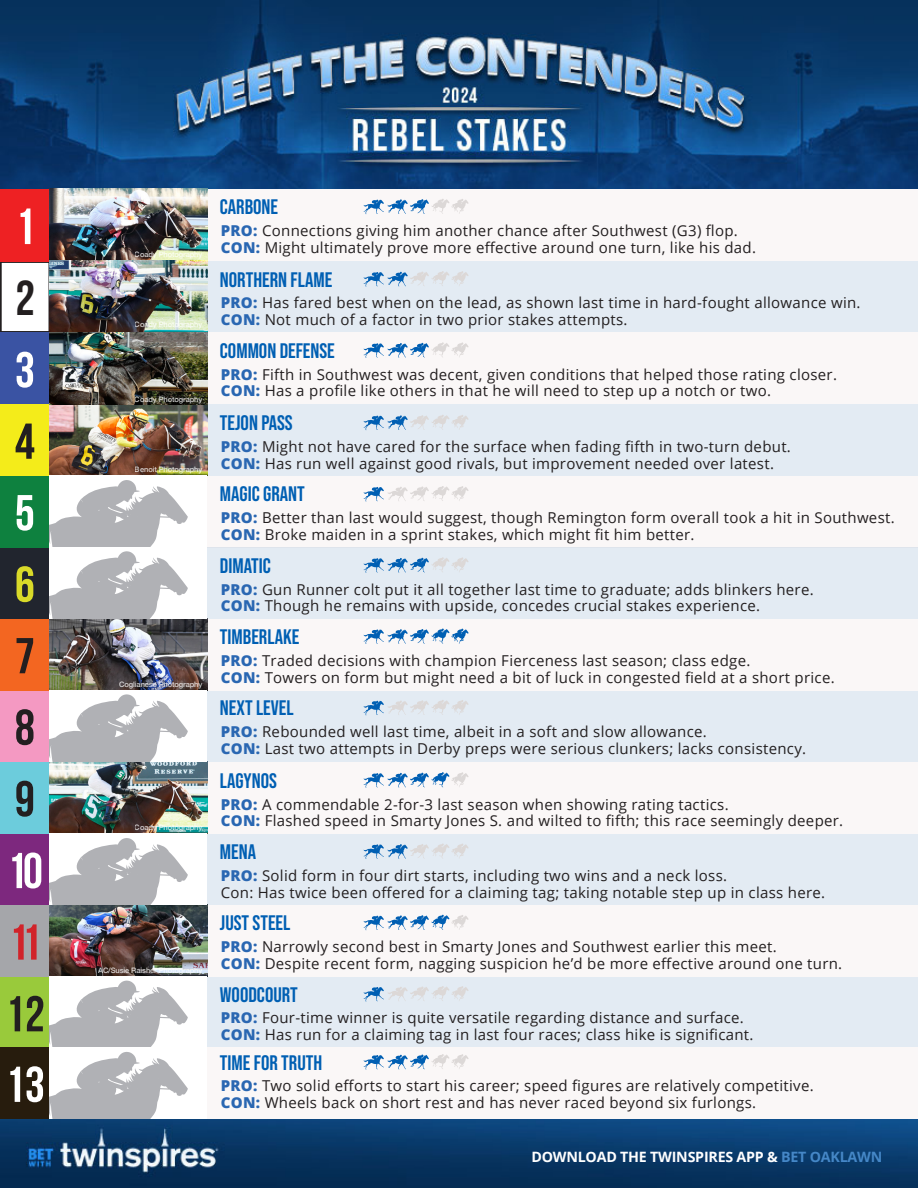
<style>
.page{position:relative;width:918px;height:1188px;background:#fff}
.page>*{position:absolute;margin:0;border:0;box-sizing:border-box;transform-origin:0 0}
.t1{font:700 50.85px "Bebas Neue";color:#fff}
.t2{font:700 50.25px "Bebas Neue";color:#231f20}
.t3{font:700 50.25px "Bebas Neue";color:#fff}
.t4{font:700 50.25px "Bebas Neue";color:#d1232a}
.t5{font:700 50.25px "Bebas Neue";color:#f4ec1a}
.t6{font:700 49.2px "Bebas Neue";color:#231f20}
.t7{font:700 21px "Bebas Neue Pro";color:#005fb3}
.t8{font:15px "Open Sans";letter-spacing:.02em;color:#231f20}
.t9{font:700 14.25px "Open Sans";letter-spacing:-.015em;color:#fff}
.t10{font:500 7.5px "Helvetica Neue";letter-spacing:-.015em;color:#fff}
.s1{font-weight:800;color:#2a67b2}
.s2{color:#4587c7}
</style>
<div class="page">
<img style="left:0;top:1119px;width:918px;height:69px">
<div style="left:0;top:261px;width:918px;height:72px;background:#e3ebf3"></div>
<div style="left:0;top:404px;width:918px;height:72px;background:#e3ebf3"></div>
<div style="left:0;top:690px;width:918px;height:72px;background:#e3ebf3"></div>
<div style="left:0;top:834px;width:918px;height:71px;background:#e3ebf3"></div>
<div style="left:0;top:977px;width:918px;height:71px;background:#e3ebf3"></div>
<div style="left:1px;top:262px;width:48px;height:70px;background:#fff"></div>
<div style="left:0;top:261px;width:50px;height:72px;border:2px solid #231f20"></div>
<div style="left:0;top:404px;width:50px;height:72px;background:#f4ec1a"></div>
<div style="left:0;top:690px;width:50px;height:72px;background:#f499c2"></div>
<div style="left:0;top:834px;width:50px;height:71px;background:#7d287e"></div>
<div style="left:0;top:977px;width:50px;height:71px;background:#99ca3b"></div>
<img style="left:0;top:0;width:918px;height:189px">
<div style="left:0;top:190px;width:918px;height:71px;background:#faf7f7"></div>
<div style="left:0;top:476px;width:918px;height:71px;background:#faf7f7"></div>
<div style="left:0;top:333px;width:918px;height:71px;background:#faf7f7"></div>
<div style="left:0;top:619px;width:918px;height:71px;background:#faf7f7"></div>
<div style="left:0;top:762px;width:918px;height:71px;background:#faf7f7"></div>
<div style="left:0;top:905px;width:918px;height:72px;background:#faf7f7"></div>
<div style="left:0;top:547px;width:918px;height:72px;background:#e3ebf3"></div>
<div style="left:0;top:762px;width:50px;height:71px;background:#6cccdc"></div>
<div style="left:0;top:905px;width:50px;height:72px;background:#a5a6aa"></div>
<div style="left:0;top:619px;width:50px;height:71px;background:#f36621"></div>
<div style="left:0;top:476px;width:50px;height:71px;background:#0e813f"></div>
<div style="left:0;top:333px;width:50px;height:71px;background:#3a53a3"></div>
<div style="left:0;top:189px;width:50px;height:72px;background:#ee2123"></div>
<img style="left:50px;top:189px;width:157px;height:286px">
<img style="left:50px;top:618px;width:157px;height:72px">
<img style="left:50px;top:761px;width:157px;height:72px">
<img style="left:50px;top:905px;width:157px;height:71px">
<svg style="left:363px;top:199px;width:105px;height:15px"></svg>
<svg style="left:363px;top:271px;width:106px;height:15px"></svg>
<svg style="left:363px;top:342px;width:106px;height:16px"></svg>
<svg style="left:363px;top:415px;width:105px;height:15px"></svg>
<svg style="left:363px;top:486px;width:106px;height:15px"></svg>
<svg style="left:363px;top:557px;width:106px;height:16px;background:#b7cee3"></svg>
<svg style="left:363px;top:629px;width:106px;height:15px"></svg>
<svg style="left:363px;top:700px;width:106px;height:15px"></svg>
<svg style="left:363px;top:772px;width:106px;height:16px"></svg>
<svg style="left:363px;top:843px;width:106px;height:16px"></svg>
<svg style="left:363px;top:915px;width:106px;height:15px"></svg>
<svg style="left:363px;top:986px;width:106px;height:15px"></svg>
<div style="left:50px;top:476px;width:157px;height:71px;background:#fff"></div>
<div style="left:50px;top:547px;width:157px;height:71px;background:#fff"></div>
<svg style="left:50px;top:480px;width:138px;height:138px"></svg>
<div style="left:50px;top:690px;width:157px;height:71px;background:#fff"></div>
<svg style="left:50px;top:694px;width:138px;height:67px"></svg>
<div style="left:50px;top:834px;width:157px;height:71px;background:#fff"></div>
<svg style="left:50px;top:838px;width:138px;height:67px"></svg>
<div style="left:50px;top:976px;width:157px;height:71px;background:#fff"></div>
<div style="left:0;top:1048px;width:918px;height:71px;background:#faf7f7"></div>
<div style="left:0;top:1047px;width:50px;height:72px;background:#271c0d"></div>
<svg style="left:363px;top:1054px;width:106px;height:15px"></svg>
<div style="left:50px;top:1048px;width:157px;height:71px;background:#fff"></div>
<svg style="left:50px;top:981px;width:138px;height:138px"></svg>
<p class="t1" style="left:15px;top:199px;width:22px">1</p>
<p class="t6" style="left:15px;top:271px;width:21px">2</p>
<p class="t3" style="left:15px;top:342px;width:21px">3</p>
<p class="t2" style="left:15px;top:414px;width:21px">4</p>
<p class="t3" style="left:15px;top:485px;width:21px">5</p>
<p class="t5" style="left:15px;top:557px;width:21px">6</p>
<p class="t2" style="left:15px;top:628px;width:21px">7</p>
<p class="t2" style="left:15px;top:700px;width:21px">8</p>
<p class="t2" style="left:15px;top:771px;width:21px">9</p>
<p class="t3" style="left:7px;top:843px;width:38px">10</p>
<p class="t4" style="left:8px;top:915px;width:34px">11</p>
<p class="t2" style="left:5px;top:986px;width:41px">12</p>
<p class="t3" style="left:5px;top:1057px;width:41px">13</p>
<p class="t10" style="left:135px;top:248px;width:69px">Coady Photography</p>
<p class="t10" style="left:135px;top:319px;width:69px">Coady Photography</p>
<p class="t10" style="left:135px;top:393px;width:69px">Coady Photography</p>
<p class="t10" style="left:135px;top:463px;width:69px">Benoit Photography</p>
<p class="t10" style="left:119px;top:678px;width:85px">Coglianese Photography</p>
<p class="t10" style="left:135px;top:822px;width:69px">Coady Photography</p>
<p class="t10" style="left:98px;top:964px;width:106px">AC/Susie Raisher Photography</p>
<p class="t7" style="left:220px;top:195px;width:60px">CARBONE</p>
<p class="t8" style="left:221px;top:220px;width:519px"><span class="s1">PRO:</span> Connections giving him another chance after Southwest (G3) flop.</p>
<p class="t8" style="left:221px;top:237px;width:537px"><span class="s1">CON:</span> Might ultimately prove more effective around one turn, like his dad.</p>
<p class="t7" style="left:220px;top:267px;width:114px">NORTHERN FLAME</p>
<p class="t8" style="left:221px;top:293px;width:641px"><span class="s1">PRO:</span> Has fared best when on the lead, as shown last time in hard-fought allowance win.</p>
<p class="t8" style="left:221px;top:309px;width:408px"><span class="s1">CON:</span> Not much of a factor in two prior stakes attempts.</p>
<p class="t8" style="left:221px;top:364px;width:618px"><span class="s1">PRO:</span> Fifth in Southwest was decent, given conditions that helped those rating closer.</p>
<p class="t8" style="left:221px;top:381px;width:552px"><span class="s1">CON:</span> Has a profile like others in that he will need to step up a notch or two.</p>
<p class="t7" style="left:220px;top:339px;width:116px">COMMON DEFENSE</p>
<p class="t7" style="left:220px;top:411px;width:74px">TEJON PASS</p>
<p class="t8" style="left:221px;top:436px;width:572px"><span class="s1">PRO:</span> Might not have cared for the surface when fading fifth in two-turn debut.</p>
<p class="t8" style="left:221px;top:453px;width:555px"><span class="s1">CON:</span> Has run well against good rivals, but improvement needed over latest.</p>
<p class="t8" style="left:221px;top:508px;width:675px"><span class="s1">PRO:</span> Better than last would suggest, though Remington form overall took a hit in Southwest.</p>
<p class="t8" style="left:221px;top:524px;width:475px"><span class="s1">CON:</span> Broke maiden in a sprint stakes, which might fit him better.</p>
<p class="t8" style="left:221px;top:579px;width:595px"><span class="s1">PRO:</span> Gun Runner colt put it all together last time to graduate; adds blinkers here.</p>
<p class="t8" style="left:221px;top:596px;width:541px"><span class="s1">CON:</span> Though he remains with upside, concedes crucial stakes experience.</p>
<p class="t8" style="left:221px;top:650px;width:531px"><span class="s1">PRO:</span> Traded decisions with champion Fierceness last season; class edge.</p>
<p class="t8" style="left:221px;top:667px;width:615px"><span class="s1">CON:</span> Towers on form but might need a bit of luck in congested field at a short price.</p>
<p class="t8" style="left:221px;top:721px;width:488px"><span class="s1">PRO:</span> Rebounded well last time, albeit in a soft and slow allowance.</p>
<p class="t8" style="left:221px;top:738px;width:587px"><span class="s1">CON:</span> Last two attempts in Derby preps were serious clunkers; lacks consistency.</p>
<p class="t7" style="left:220px;top:482px;width:86px">MAGIC GRANT</p>
<p class="t7" style="left:220px;top:553px;width:52px">DIMATIC</p>
<p class="t7" style="left:220px;top:625px;width:81px">TIMBERLAKE</p>
<p class="t7" style="left:220px;top:696px;width:75px">NEXT LEVEL</p>
<p class="t7" style="left:220px;top:768px;width:58px">LAGYNOS</p>
<p class="t8" style="left:221px;top:794px;width:509px"><span class="s1">PRO:</span> A commendable 2-for-3 last season when showing rating tactics.</p>
<p class="t8" style="left:221px;top:811px;width:624px"><span class="s1">CON:</span> Flashed speed in Smarty Jones S. and wilted to fifth; this race seemingly deeper.</p>
<p class="t8" style="left:221px;top:865px;width:508px"><span class="s1">PRO:</span> Solid form in four dirt starts, including two wins and a neck loss.</p>
<p class="t8" style="left:221px;top:882px;width:606px">Con: Has twice been offered for a claiming tag; taking notable step up in class here.</p>
<p class="t8" style="left:221px;top:936px;width:558px"><span class="s1">PRO:</span> Narrowly second best in Smarty Jones and Southwest earlier this meet.</p>
<p class="t8" style="left:221px;top:953px;width:623px"><span class="s1">CON:</span> Despite recent form, nagging suspicion he’d be more effective around one turn.</p>
<p class="t8" style="left:221px;top:1008px;width:525px"><span class="s1">PRO:</span> Four-time winner is quite versatile regarding distance and surface.</p>
<p class="t8" style="left:221px;top:1024px;width:534px"><span class="s1">CON:</span> Has run for a claiming tag in last four races; class hike is significant.</p>
<p class="t7" style="left:220px;top:840px;width:38px">MENA</p>
<p class="t7" style="left:220px;top:911px;width:72px">JUST STEEL</p>
<p class="t7" style="left:220px;top:982px;width:79px">WOODCOURT</p>
<p class="t7" style="left:220px;top:1050px;width:104px">TIME FOR TRUTH</p>
<p class="t8" style="left:221px;top:1076px;width:594px"><span class="s1">PRO:</span> Two solid efforts to start his career; speed figures are relatively competitive.</p>
<p class="t8" style="left:221px;top:1092px;width:537px"><span class="s1">CON:</span> Wheels back on short rest and has never raced beyond six furlongs.</p>
<p class="t9" style="left:531px;top:1147px;width:353px">DOWNLOAD THE TWINSPIRES APP &amp; <span class="s2">BET OAKLAWN</span></p>
</div>
